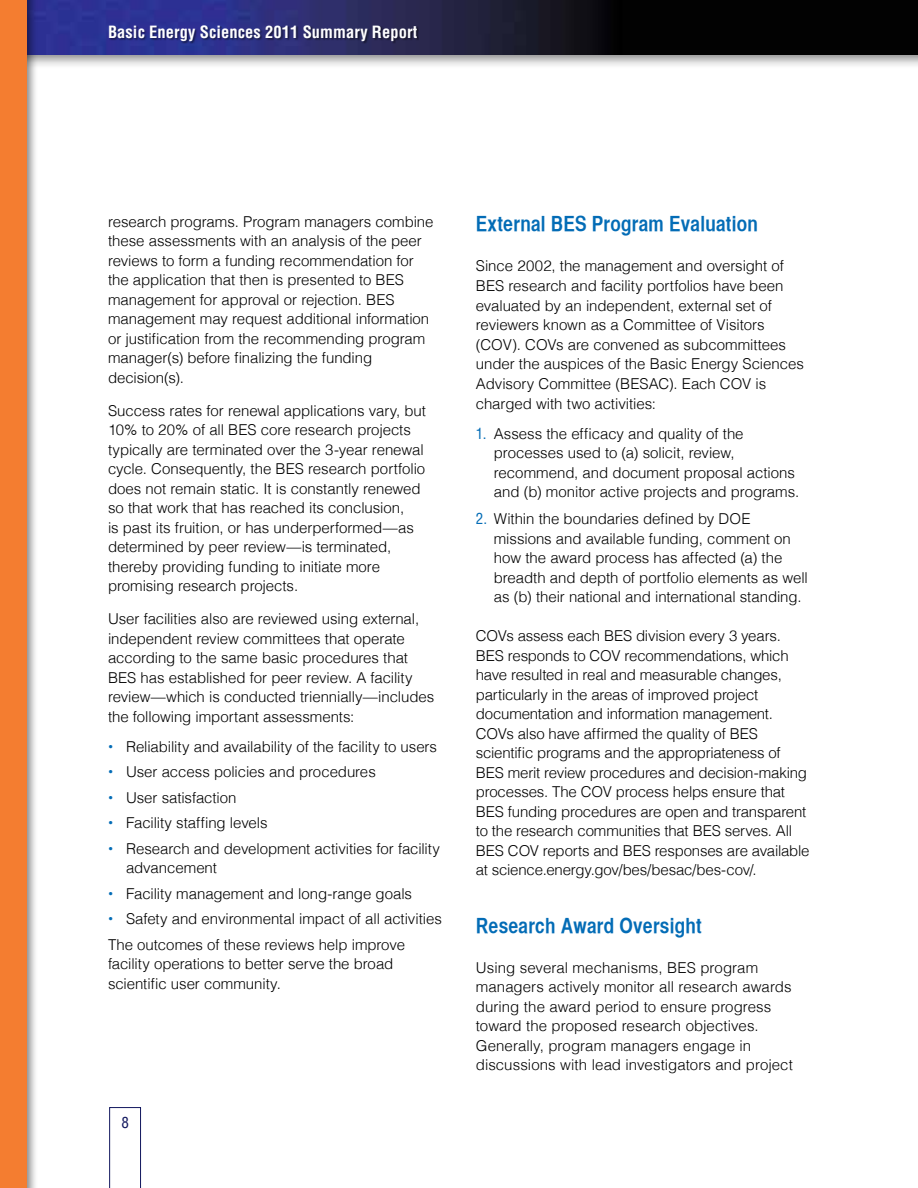
<style>
.page{position:relative;width:918px;height:1188px;background:#fff}
.page>*{position:absolute;margin:0;border:0;box-sizing:border-box;transform-origin:0 0}
.t1{font:21px "Helvetica CY Bold";letter-spacing:.01em;color:#036cb6}
.t2{font:700 condensed 16.5px "Helvetica";letter-spacing:.005em;color:#fff}
.t3{font:300 15px/19.5px "Helvetica";letter-spacing:-.005em;color:#000}
.t4{font:condensed 15px "Helvetica";color:#11175e}
.s1{font-weight:700;color:#036cb6}
.s2{font-weight:400;font-stretch:condensed;color:#036cb6}
</style>
<div class="page">
<div style="left:0;top:0;width:918px;height:70px;background:#000;opacity:.56"></div>
<img style="left:39px;top:0;width:879px;height:54px">
<div style="left:0;top:0;width:39px;height:1188px;background:#000;opacity:.49"></div>
<div style="left:0;top:0;width:27px;height:1188px;background:#f47d30"></div>
<svg style="left:109px;top:1107px;width:32px;height:81px"></svg>
<div style="left:109px;top:26px;width:309px;height:18px;background:#000;opacity:.49"></div>
<p class="t2" style="left:108px;top:22px;width:311px">Basic Energy Sciences 2011 Summary Report</p>
<p class="t3" style="left:108px;top:212px;width:327px">research programs. Program managers combine these assessments with an analysis of the peer reviews to form a funding recommendation for the application that then is presented to BES management for approval or rejection. BES management may request additional information or justification from the recommending program manager(s) before finalizing the funding decision(s).</p>
<p class="t3" style="left:108px;top:401px;width:320px">Success rates for renewal applications vary, but 10% to 20% of all BES core research projects typically are terminated over the 3-year renewal cycle. Consequently, the BES research portfolio does not remain static. It is constantly renewed so that work that has reached its conclusion,<br>is past its fruition, or has underperformed—as determined by peer review—is terminated, thereby providing funding to initiate more promising research projects.</p>
<p class="t3" style="left:108px;top:609px;width:328px">User facilities also are reviewed using external, independent review committees that operate according to the same basic procedures that BES has established for peer review. A facility review—which is conducted triennially—includes the following important assessments:</p>
<p class="t3" style="left:108px;top:737px;width:331px"><span class="s1">•</span> Reliability and availability of the facility to users</p>
<p class="t3" style="left:108px;top:762px;width:269px"><span class="s1">•</span> User access policies and procedures</p>
<p class="t3" style="left:108px;top:788px;width:130px"><span class="s1">•</span> User satisfaction</p>
<p class="t3" style="left:108px;top:813px;width:161px"><span class="s1">•</span> Facility staffing levels</p>
<p class="t3" style="left:126px;top:839px;width:315px;text-indent:-18px"><span class="s1">•</span> Research and development activities for facility advancement</p>
<p class="t3" style="left:108px;top:884px;width:306px"><span class="s1">•</span> Facility management and long-range goals</p>
<p class="t3" style="left:108px;top:906px;width:335px;line-height:25.5px"><span class="s1">•</span> Safety and environmental impact of all activities<br>The outcomes of these reviews help improve</p>
<p class="t3" style="left:108px;top:954px;width:287px">facility operations to better serve the broad scientific user community.</p>
<p class="t4" style="left:121px;top:1114px;width:9px">8</p>
<h1 class="t1" style="left:476px;top:211px;width:284px">External BES Program Evaluation</h1>
<p class="t3" style="left:476px;top:256px;width:330px">Since 2002, the management and oversight of BES research and facility portfolios have been evaluated by an independent, external set of reviewers known as a Committee of Visitors (COV). COVs are convened as subcommittees under the auspices of the Basic Energy Sciences Advisory Committee (BESAC). Each COV is charged with two activities:</p>
<p class="t3" style="left:494px;top:424px;width:307px;text-indent:-18px"><span class="s2">1.</span> Assess the efficacy and quality of the processes used to (a) solicit, review, recommend, and document proposal actions and (b) monitor active projects and programs.</p>
<p class="t3" style="left:494px;top:509px;width:316px;text-indent:-18px"><span class="s2">2.</span> Within the boundaries defined by DOE missions and available funding, comment on how the award process has affected (a) the breadth and depth of portfolio elements as well as (b) their national and international standing.</p>
<p class="t3" style="left:476px;top:626px;width:335px">COVs assess each BES division every 3 years.<br>BES responds to COV recommendations, which have resulted in real and measurable changes, particularly in the areas of improved project documentation and information management.<br>COVs also have affirmed the quality of BES scientific programs and the appropriateness of BES merit review procedures and decision-making processes. The COV process helps ensure that BES funding procedures are open and transparent to the research communities that BES serves. All BES COV reports and BES responses are available at science.energy.gov/bes/besac/bes-cov/.</p>
<h1 class="t1" style="left:476px;top:913px;width:228px">Research Award Oversight</h1>
<p class="t3" style="left:476px;top:958px;width:318px">Using several mechanisms, BES program managers actively monitor all research awards during the award period to ensure progress toward the proposed research objectives.<br>Generally, program managers engage in discussions with lead investigators and project</p>
</div>
